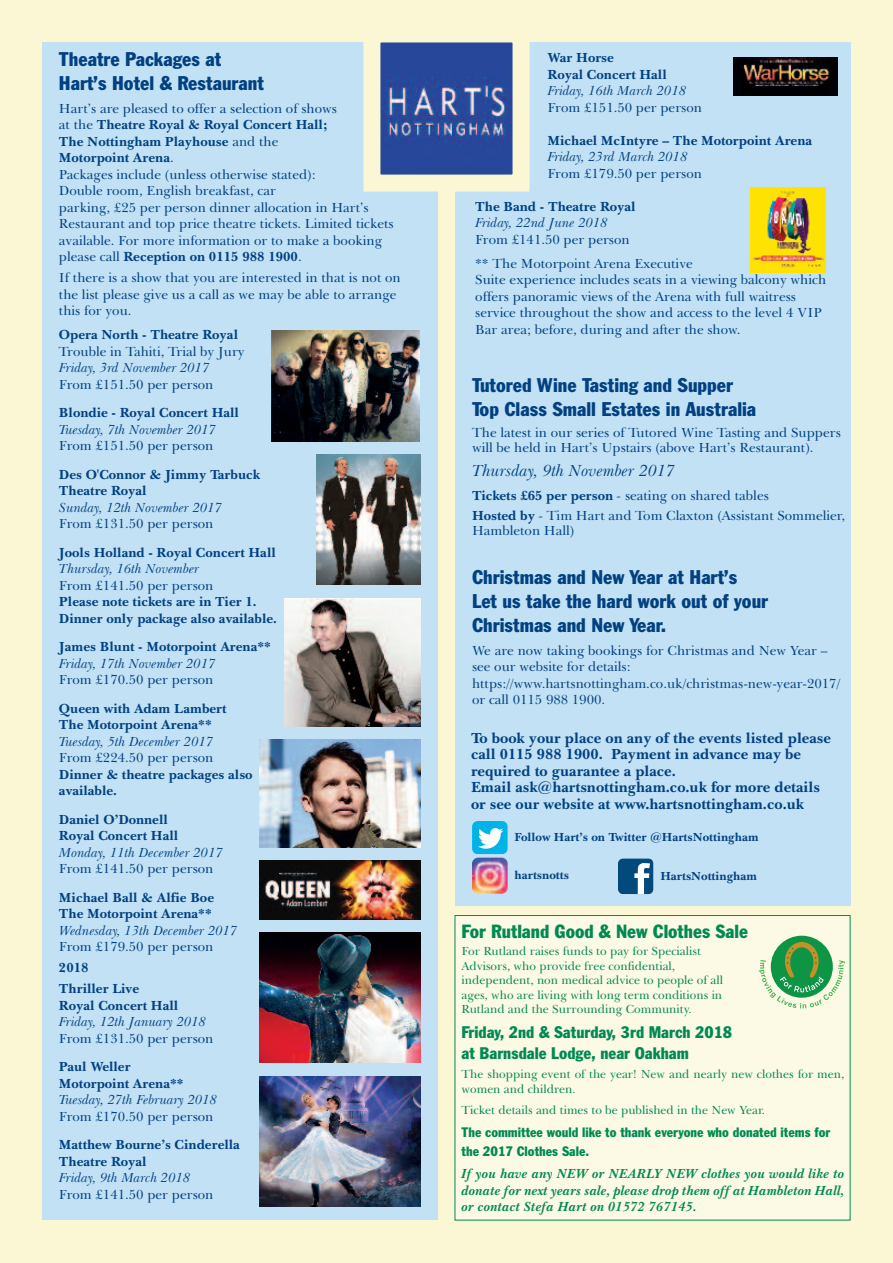
<style>
.page{position:relative;width:893px;height:1263px;background:#fbf6d4}
.page>*{position:absolute;margin:0;border:0;box-sizing:border-box;transform-origin:0 0}
.t1{font:condensed 19.5px/24px "Franklin Gothic BT";color:#014181}
.t2{font:condensed 18.75px "Franklin Gothic BT";color:#008a52}
.t3{font:condensed 16.5px/20.5px "Franklin Gothic BT";color:#008a52}
.t4{font:italic 16.5px "Baskerville BT";color:#014181}
.t5{font:700 15px/16.5px "Baskerville BT";color:#014181}
.t6{font:13.5px/16.5px "Baskerville BT";color:#014181}
.t7{font:700 13.5px/16.5px "Baskerville BT";color:#014181}
.t8{font:italic 13.5px "Baskerville BT";color:#014181}
.t9{font:italic 700 13.5px/16.5px "Baskerville BT";color:#008a52;text-align:justify}
.t10{font:condensed 13.5px/18.6px "Franklin Gothic BT";color:#008a52}
.t11{font:12px/14.5px "Baskerville BT";color:#008a52}
.t12{font:700 12px "Baskerville BT";color:#014181}
.s1{font-weight:700}
.s2{font-style:italic}
</style>
<div class="page">
<div style="left:43px;top:43px;width:395px;height:1177px;background:#c3e1f5"></div>
<div style="left:455px;top:43px;width:395px;height:863px;background:#c3e1f5"></div>
<img style="left:285px;top:598px;width:136px;height:128px">
<img style="left:316px;top:455px;width:105px;height:129px">
<img style="left:259px;top:740px;width:162px;height:107px">
<img style="left:259px;top:860px;width:162px;height:59px">
<img style="left:259px;top:1076px;width:162px;height:130px">
<img style="left:259px;top:932px;width:162px;height:131px">
<img style="left:271px;top:330px;width:149px;height:112px">
<div style="left:472px;top:821px;width:36px;height:33px;background:#00b4e7;border-radius:2px"></div>
<svg style="left:478px;top:828px;width:25px;height:21px"></svg>
<img style="left:472px;top:858px;width:36px;height:36px;border-radius:6px">
<div style="left:618px;top:858px;width:35px;height:36px;background:#024a7b;border-radius:3px"></div>
<svg style="left:634px;top:863px;width:16px;height:31px"></svg>
<img style="left:381px;top:43px;width:131px;height:131px">
<div style="left:363px;top:25px;width:167px;height:167px;border:17px solid #fbf6d4"></div>
<img style="left:734px;top:57px;width:103px;height:38px">
<img style="left:750px;top:188px;width:75px;height:84px">
<div style="left:455px;top:916px;width:395px;height:304px;background:#fcf9e4"></div>
<div style="left:771px;top:936px;width:62px;height:62px;background:#0d9444;border-radius:50%"></div>
<svg style="left:759px;top:942px;width:86px;height:66px"></svg>
<h1 class="t1" style="left:59px;top:49px;width:207px">Theatre Packages at<br>Hart’s Hotel &amp; Restaurant</h1>
<p class="t6" style="left:59px;top:102px;width:336px">Hart’s are pleased to offer a selection of shows<br>at the <span class="s1">Theatre Royal &amp; Royal Concert Hall;<br>The Nottingham Playhouse</span> and the<br><span class="s1">Motorpoint Arena</span>.<br>Packages include (unless otherwise stated):<br>Double room, English breakfast, car<br>parking, £25 per person dinner allocation in Hart’s Restaurant and top price theatre tickets. Limited tickets available. For more information or to make a booking please call <span class="s1">Reception on 0115 988 1900</span>.</p>
<p class="t6" style="left:59px;top:271px;width:343px">If there is a show that you are interested in that is not on the list please give us a call as we may be able to arrange this for you.</p>
<p class="t7" style="left:59px;top:328px;width:181px">Opera North - Theatre Royal</p>
<p class="t6" style="left:59px;top:345px;width:187px">Trouble in Tahiti, Trial by Jury</p>
<p class="t8" style="left:59px;top:363px;width:152px">Friday, 3rd November 2017</p>
<p class="t6" style="left:59px;top:378px;width:156px">From £151.50 per person</p>
<p class="t7" style="left:59px;top:406px;width:182px">Blondie - Royal Concert Hall</p>
<p class="t8" style="left:59px;top:424px;width:159px">Tuesday, 7th November 2017</p>
<p class="t6" style="left:59px;top:439px;width:156px">From £151.50 per person</p>
<p class="t7" style="left:59px;top:468px;width:203px">Des O'Connor &amp; Jimmy Tarbuck<br>Theatre Royal</p>
<p class="t8" style="left:59px;top:502px;width:165px">Sunday, 12th November 2017</p>
<p class="t6" style="left:59px;top:517px;width:156px">From £131.50 per person</p>
<p class="t7" style="left:59px;top:546px;width:218px">Jools Holland - Royal Concert Hall</p>
<p class="t8" style="left:59px;top:564px;width:142px">Thursday, 16th November</p>
<p class="t6" style="left:59px;top:579px;width:156px">From £141.50 per person</p>
<p class="t7" style="left:59px;top:595px;width:220px">Please note tickets are in Tier 1.<br>Dinner only package also available.</p>
<p class="t7" style="left:59px;top:640px;width:213px">James Blunt - Motorpoint Arena**</p>
<p class="t8" style="left:59px;top:658px;width:158px">Friday, 17th November 2017</p>
<p class="t6" style="left:59px;top:673px;width:156px">From £170.50 per person</p>
<p class="t7" style="left:59px;top:702px;width:169px">Queen with Adam Lambert<br>The Motorpoint Arena**</p>
<p class="t8" style="left:59px;top:736px;width:156px">Tuesday, 5th December 2017</p>
<p class="t6" style="left:59px;top:751px;width:156px">From £224.50 per person</p>
<p class="t7" style="left:59px;top:768px;width:195px">Dinner &amp; theatre packages also available.</p>
<p class="t7" style="left:59px;top:813px;width:121px">Daniel O’Donnell<br>Royal Concert Hall</p>
<p class="t8" style="left:59px;top:847px;width:166px">Monday, 11th December 2017</p>
<p class="t6" style="left:59px;top:862px;width:156px">From £141.50 per person</p>
<p class="t7" style="left:59px;top:891px;width:157px">Michael Ball &amp; Alfie Boe<br>The Motorpoint Arena**</p>
<p class="t8" style="left:59px;top:925px;width:180px">Wednesday, 13th December 2017</p>
<p class="t6" style="left:59px;top:940px;width:156px">From £179.50 per person</p>
<p class="t7" style="left:59px;top:959px;width:82px;line-height:21px">2018<br>Thriller Live</p>
<p class="t7" style="left:59px;top:999px;width:121px">Royal Concert Hall</p>
<p class="t8" style="left:59px;top:1017px;width:149px">Friday, 12th January 2018</p>
<p class="t6" style="left:59px;top:1032px;width:156px">From £131.50 per person</p>
<p class="t7" style="left:59px;top:1060px;width:126px">Paul Weller<br>Motorpoint Arena**</p>
<p class="t8" style="left:59px;top:1095px;width:160px">Tuesday, 27th February 2018</p>
<p class="t6" style="left:59px;top:1110px;width:156px">From £170.50 per person</p>
<p class="t7" style="left:59px;top:1138px;width:182px">Matthew Bourne’s Cinderella<br>Theatre Royal</p>
<p class="t8" style="left:59px;top:1173px;width:133px">Friday, 9th March 2018</p>
<p class="t6" style="left:59px;top:1188px;width:156px">From £141.50 per person</p>
<p class="t7" style="left:548px;top:51px;width:121px">War Horse<br>Royal Concert Hall</p>
<p class="t8" style="left:548px;top:86px;width:140px">Friday, 16th March 2018</p>
<p class="t6" style="left:548px;top:100px;width:156px">From £151.50 per person</p>
<p class="t7" style="left:548px;top:133px;width:266px">Michael McIntyre – The Motorpoint Arena</p>
<p class="t8" style="left:548px;top:152px;width:142px">Friday, 23rd March 2018</p>
<p class="t6" style="left:548px;top:166px;width:156px">From £179.50 per person</p>
<p class="t7" style="left:475px;top:199px;width:162px">The Band - Theatre Royal</p>
<p class="t8" style="left:475px;top:218px;width:134px">Friday, 22nd June 2018</p>
<p class="t6" style="left:475px;top:229px;width:219px;line-height:24px">From £141.50 per person<br>** The Motorpoint Arena Executive</p>
<p class="t6" style="left:475px;top:273px;width:352px">Suite experience includes seats in a viewing balcony which offers panoramic views of the Arena with full waitress service throughout the show and access to the level 4 VIP Bar area; before, during and after the show.</p>
<h1 class="t1" style="left:472px;top:375px;width:286px">Tutored Wine Tasting and Supper<br>Top Class Small Estates in Australia</h1>
<p class="t6" style="left:472px;top:427px;width:370px;line-height:15px">The latest in our series of Tutored Wine Tasting and Suppers will be held in Hart’s Upstairs (above Hart’s Restaurant).</p>
<p class="t4" style="left:472px;top:464px;width:205px">Thursday, 9th November 2017</p>
<p class="t6" style="left:472px;top:488px;width:374px;line-height:19.5px"><span class="s1">Tickets £65 per person</span> <span class="s2">-</span> seating on shared tables<br><span class="s1">Hosted by</span> <span class="s2">-</span> Tim Hart and Tom Claxton (Assistant Sommelier,</p>
<p class="t6" style="left:472px;top:524px;width:104px">Hambleton Hall)</p>
<h1 class="t1" style="left:472px;top:567px;width:298px">Christmas and New Year at Hart’s<br>Let us take the hard work out of your<br>Christmas and New Year.</h1>
<p class="t6" style="left:472px;top:644px;width:370px">We are now taking bookings for Christmas and New Year – see our website for details: https://www.hartsnottingham.co.uk/christmas-new-year-2017/ or call 0115 988 1900.</p>
<p class="t5" style="left:471px;top:731px;width:361px">To book your place on any of the events listed please call 0115 988 1900. Payment in advance may be required to guarantee a place.<br>Email ask@hartsnottingham.co.uk for more details or see our website at www.hartsnottingham.co.uk</p>
<p class="t12" style="left:515px;top:833px;width:245px">Follow Hart’s on Twitter @HartsNottingham</p>
<p class="t12" style="left:515px;top:871px;width:56px">hartsnotts</p>
<p class="t12" style="left:660px;top:871px;width:98px">HartsNottingham</p>
<h2 class="t2" style="left:462px;top:924px;width:288px">For Rutland Good &amp; New Clothes Sale</h2>
<p class="t11" style="left:462px;top:945px;width:263px">For Rutland raises funds to pay for Specialist Advisors, who provide free confidential, independent, non medical advice to people of all ages, who are living with long term conditions in Rutland and the Surrounding Community.</p>
<p class="t3" style="left:462px;top:1023px;width:272px">Friday, 2nd &amp; Saturday, 3rd March 2018 at Barnsdale Lodge, near Oakham</p>
<p class="t11" style="left:462px;top:1068px;width:384px;line-height:15px">The shopping event of the year! New and nearly new clothes for men, women and children.</p>
<p class="t11" style="left:462px;top:1104px;width:305px">Ticket details and times to be published in the New Year.</p>
<p class="t10" style="left:462px;top:1124px;width:370px">The committee would like to thank everyone who donated items for the 2017 Clothes Sale.</p>
<p class="t9" style="left:462px;top:1167px;width:384px">If you have any NEW or NEARLY NEW clothes you would like to donate for next years sale, please drop them off at Hambleton Hall, or contact Stefa Hart on 01572 767145.</p>
</div>
